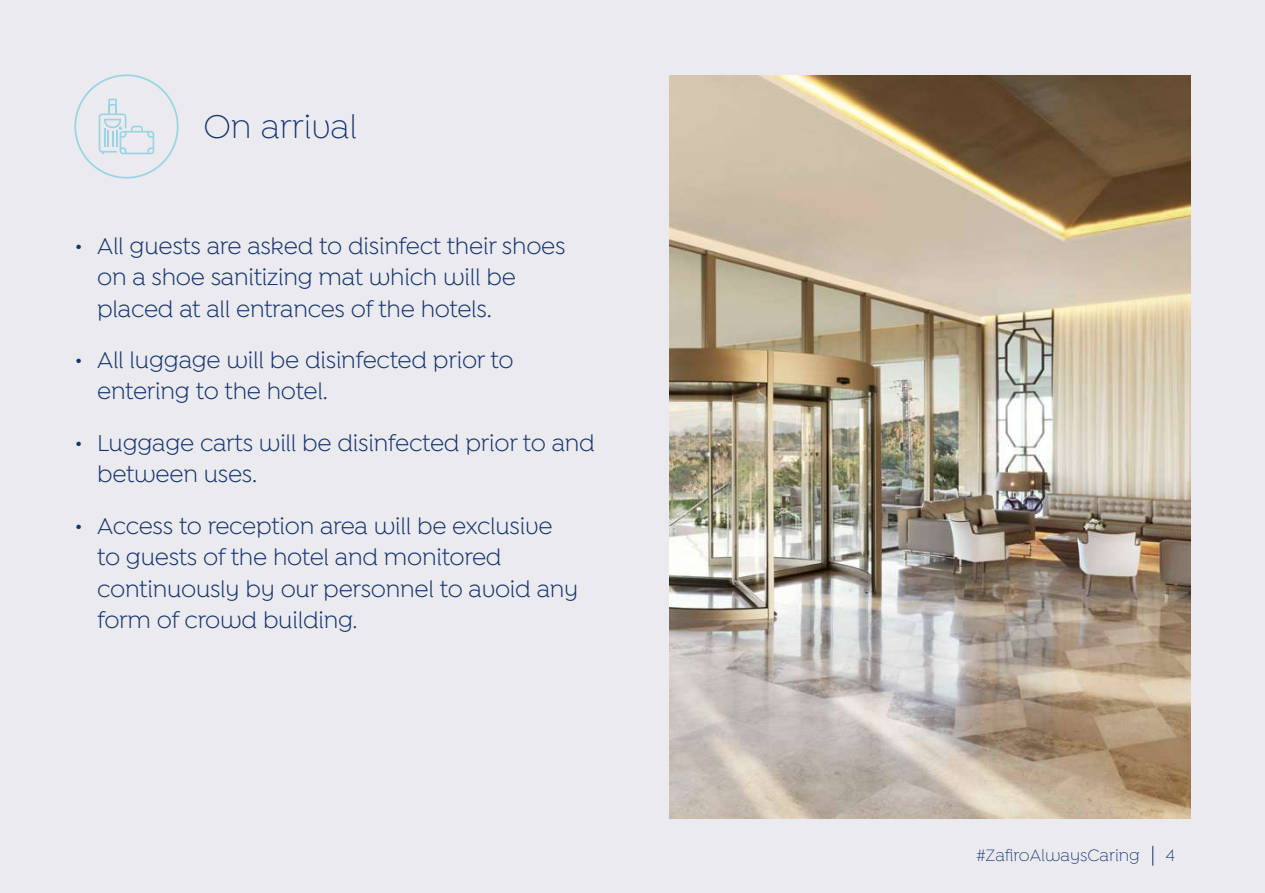
<style>
.page{position:relative;width:1265px;height:893px;background:#eaeaef}
.page>*{position:absolute;margin:0;border:0;box-sizing:border-box;transform-origin:0 0}
.t1{font:300 35px "Isidora Sans Alt";color:#12326e}
.t2{font:24.5px/31.5px "Isidora Sans Alt";letter-spacing:-.01em;color:#12326e}
.t3{font:300 17.5px "Isidora Sans Alt";color:#12326e}
</style>
<div class="page">
<img style="left:670px;top:76px;width:521px;height:743px">
<svg style="left:99px;top:99px;width:55px;height:55px"></svg>
<div style="left:74px;top:74px;width:105px;height:105px;border:2px solid #98d4e4;border-radius:50%"></div>
<svg style="left:1152px;top:846px;width:1px;height:20px"></svg>
<h1 class="t1" style="left:203px;top:108px;width:155px">On arrival</h1>
<p class="t2" style="left:97px;top:230px;width:470px;text-indent:-23px">• All guests are asked to disinfect their shoes on a shoe sanitizing mat which will be placed at all entrances of the hotels.</p>
<p class="t2" style="left:97px;top:344px;width:418px;text-indent:-23px">• All luggage will be disinfected prior to entering to the hotel.</p>
<p class="t2" style="left:97px;top:427px;width:499px;text-indent:-23px">• Luggage carts will be disinfected prior to and between uses.</p>
<p class="t2" style="left:97px;top:510px;width:483px;text-indent:-23px">• Access to reception area will be exclusive to guests of the hotel and monitored continuously by our personnel to avoid any form of crowd building.</p>
<p class="t3" style="left:976px;top:846px;width:165px">#ZafiroAlwaysCaring</p>
<p class="t3" style="left:1166px;top:846px;width:11px">4</p>
</div>
